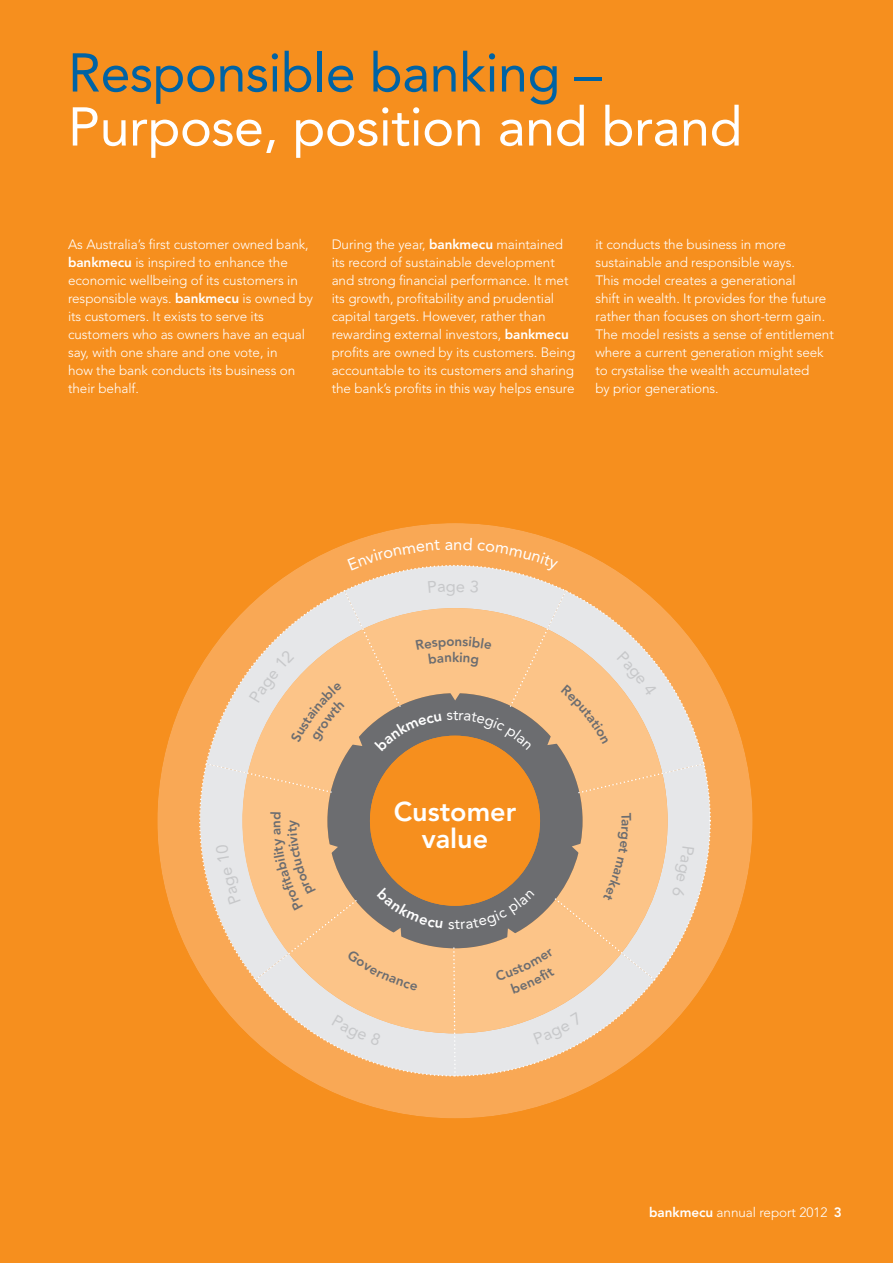
<style>
.page{position:relative;width:893px;height:1263px;background:#f68f1e}
.page>*{position:absolute;margin:0;border:0;box-sizing:border-box;transform-origin:0 0}
.t1{font:54px "Avenir LT";letter-spacing:-.01em;color:#fff}
.t2{font:54px "Avenir LT";letter-spacing:-.01em;color:#0063a4}
.t3{font:800 27px/27px "Avenir LT";color:#fff;text-align:center}
.t4{font:300 13.5px/18px "Avenir LT";letter-spacing:-.005em;color:#fff}
.s1{font-weight:800}
</style>
<div class="page">
<div style="left:157px;top:523px;width:596px;height:595px;background:#f9a855;border-radius:50%"></div>
<svg style="left:189px;top:537px;width:521px;height:540px"></svg>
<h1 class="t2" style="left:68px;top:41px;width:535px">Responsible banking –</h1>
<h1 class="t1" style="left:68px;top:95px;width:676px">Purpose, position and brand</h1>
<p class="t4" style="left:68px;top:235px;width:247px">As Australia’s first customer owned bank, <span class="s1">bankmecu</span> is inspired to enhance the economic wellbeing of its customers in responsible ways. <span class="s1">bankmecu</span> is owned by its customers. It exists to serve its customers who as owners have an equal say, with one share and one vote, in<br>how the bank conducts its business on their behalf.</p>
<p class="t4" style="left:332px;top:235px;width:245px">During the year, <span class="s1">bankmecu</span> maintained its record of sustainable development and strong financial performance. It met its growth, profitability and prudential capital targets. However, rather than rewarding external investors, <span class="s1">bankmecu </span>profits are owned by its customers. Being accountable to its customers and sharing the bank’s profits in this way helps ensure</p>
<p class="t4" style="left:595px;top:235px;width:240px">it conducts the business in more sustainable and responsible ways.<br>This model creates a generational<br>shift in wealth. It provides for the future rather than focuses on short-term gain.<br>The model resists a sense of entitlement where a current generation might seek to crystalise the wealth accumulated<br>by prior generations.</p>
<h2 class="t3" style="left:394px;top:798px;width:124px">Customer value</h2>
<p class="t4" style="left:649px;top:1203px;width:194px"><span class="s1">bankmecu</span> annual report 2012 <span class="s1">3</span></p>
</div>
